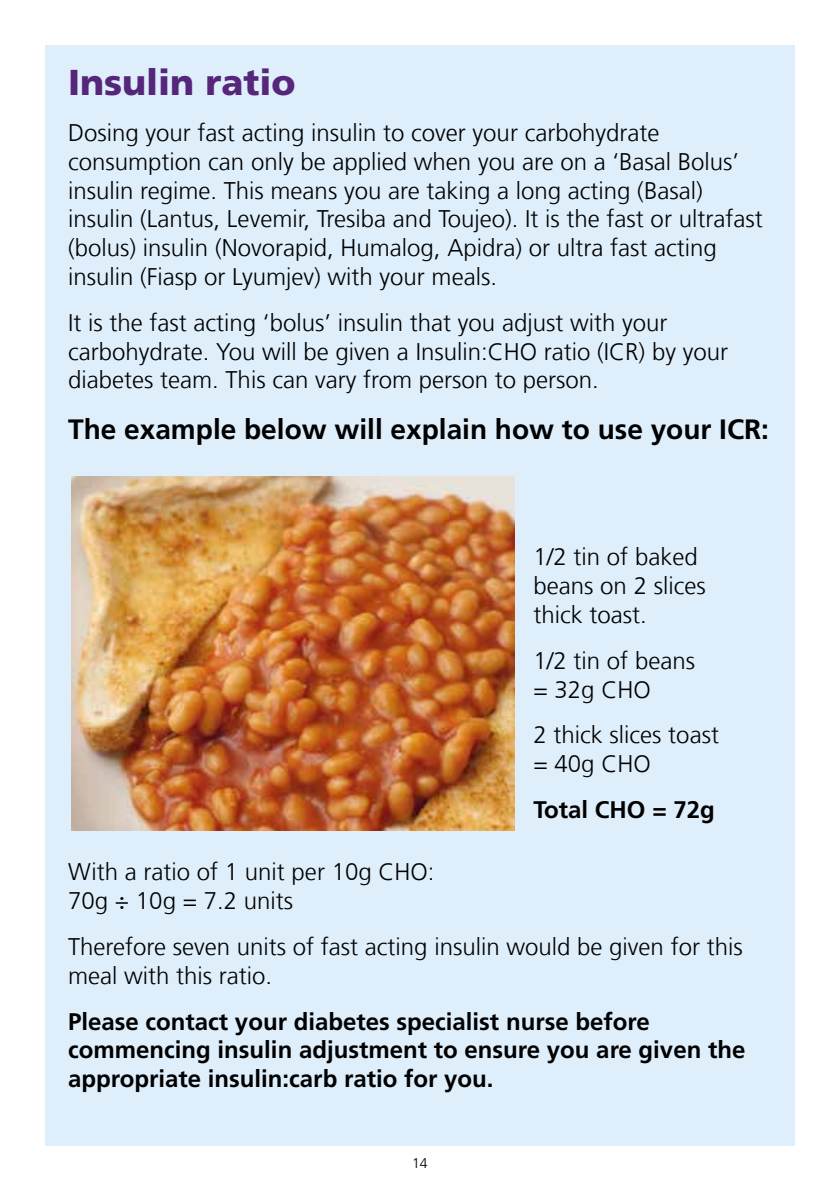
<style>
.page{position:relative;width:840px;height:1191px;background:#fff}
.page>*{position:absolute;margin:0;border:0;box-sizing:border-box;transform-origin:0 0}
.t1{font:900 36px "Frutiger LT Com";color:#552679}
.t2{font:700 28px "Frutiger LT Com";color:#000}
.t3{font:300 24px/28.8px "Frutiger LT Com";color:#000}
.t4{font:700 24px/28.8px "Frutiger LT Com";color:#000}
.t5{font:300 14px "Frutiger LT Com";color:#000}
</style>
<div class="page">
<div style="left:45px;top:45px;width:749px;height:1100px;background:#deeefb"></div>
<img style="left:72px;top:476px;width:442px;height:354px">
<h1 class="t1" style="left:68px;top:61px;width:229px">Insulin ratio</h1>
<p class="t3" style="left:68px;top:118px;width:695px">Dosing your fast acting insulin to cover your carbohydrate consumption can only be applied when you are on a ‘Basal Bolus’ insulin regime. This means you are taking a long acting (Basal) insulin (Lantus, Levemir, Tresiba and Toujeo). It is the fast or ultrafast (bolus) insulin (Novorapid, Humalog, Apidra) or ultra fast acting insulin (Fiasp or Lyumjev) with your meals.</p>
<p class="t3" style="left:68px;top:308px;width:661px">It is the fast acting ‘bolus’ insulin that you adjust with your carbohydrate. You will be given a Insulin:CHO ratio (ICR) by your diabetes team. This can vary from person to person.</p>
<p class="t2" style="left:68px;top:413px;width:702px">The example below will explain how to use your ICR:</p>
<p class="t3" style="left:533px;top:543px;width:174px">1/2 tin of baked beans on 2 slices thick toast.</p>
<p class="t3" style="left:533px;top:646px;width:163px">1/2 tin of beans = 32g CHO</p>
<p class="t3" style="left:533px;top:721px;width:187px">2 thick slices toast = 40g CHO</p>
<p class="t4" style="left:533px;top:795px;width:183px">Total CHO = 72g</p>
<p class="t3" style="left:68px;top:857px;width:367px">With a ratio of 1 unit per 10g CHO:<br>70g ÷ 10g = 7.2 units</p>
<p class="t3" style="left:68px;top:932px;width:675px">Therefore seven units of fast acting insulin would be given for this meal with this ratio.</p>
<p class="t4" style="left:68px;top:1007px;width:678px">Please contact your diabetes specialist nurse before commencing insulin adjustment to ensure you are given the appropriate insulin:carb ratio for you.</p>
<p class="t5" style="left:412px;top:1155px;width:17px">14</p>
</div>
